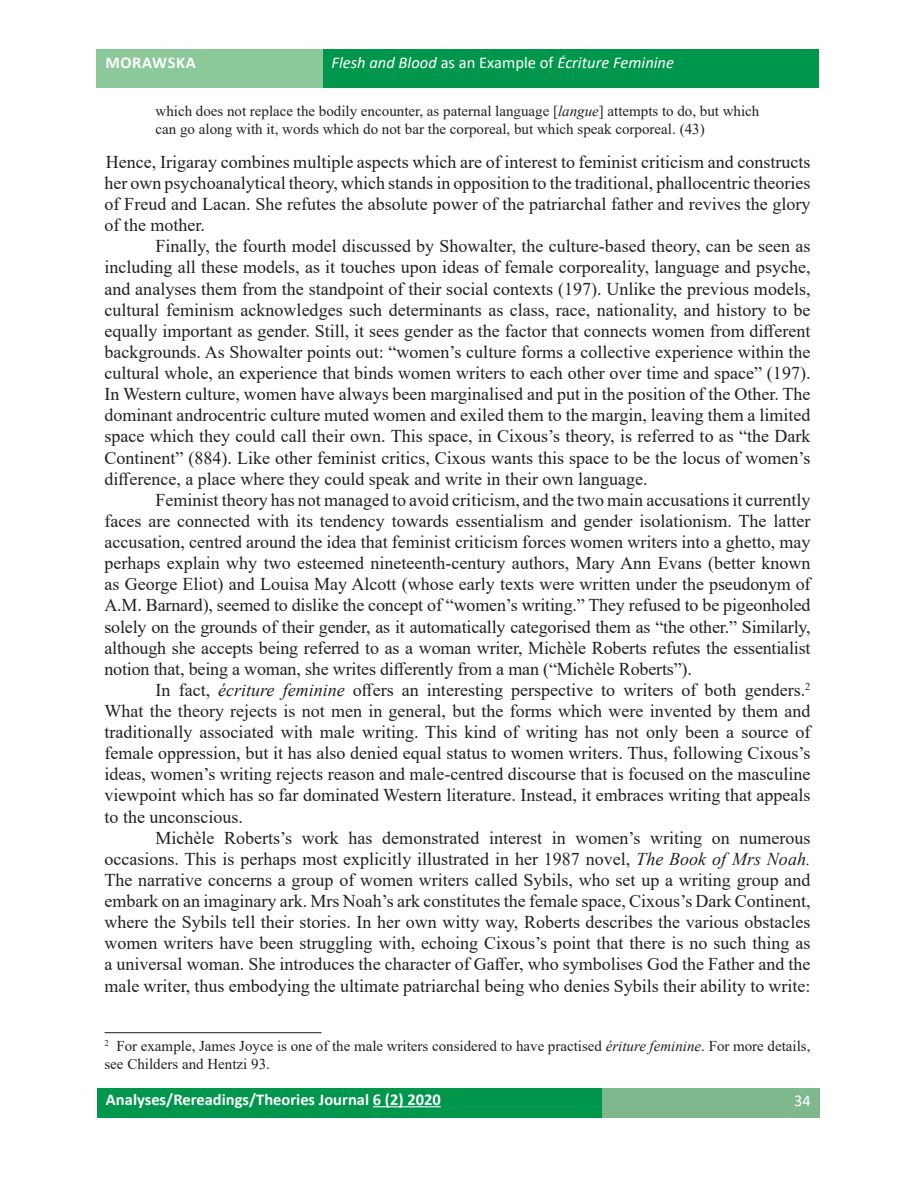
<style>
.page{position:relative;width:915px;height:1187px;background:#fff}
.page>*{position:absolute;margin:0;border:0;box-sizing:border-box;transform-origin:0 0}
.t1{font:18px/21.1px "Times New Roman";color:#231f20;text-align:justify}
.t2{font:700 16.5px "Calibri";color:#fff}
.t3{font:italic 16.5px "Calibri";color:#fff}
.t4{font:700 16.5px "Calibri";letter-spacing:.04em;color:#fff}
.t5{font:16.5px "Calibri";color:#fff}
.t6{font:15px/18px "Times New Roman";color:#231f20}
.s1{font-style:normal}
.s2{font-style:italic}
</style>
<div class="page">
<div style="left:97px;top:49px;width:226px;height:38px;background:#8cc99a"></div>
<div style="left:323px;top:49px;width:495px;height:38px;background:#00974d"></div>
<div style="left:602px;top:1088px;width:217px;height:30px;background:#7fb88d"></div>
<div style="left:97px;top:1088px;width:505px;height:30px;background:#00974d"></div>
<hr style="left:373px;top:1106px;width:67px;height:1px;background:#fff">
<hr style="left:104px;top:1032px;width:217px;height:1px;background:#231f20">
<p class="t4" style="left:105px;top:51px;width:92px">MORAWSKA</p>
<p class="t3" style="left:331px;top:51px;width:344px">Flesh and Blood <span class="s1">as an Example of</span> Écriture Feminine</p>
<p class="t6" style="left:155px;top:101px;width:605px">which does not replace the bodily encounter, as paternal language [<span class="s2">langue</span>] attempts to do, but which can go along with it, words which do not bar the corporeal, but which speak corporeal. (43)</p>
<p class="t1" style="left:104px;top:151px;width:707px">Hence, Irigaray combines multiple aspects which are of interest to feminist criticism and constructs her own psychoanalytical theory, which stands in opposition to the traditional, phallocentric theories of Freud and Lacan. She refutes the absolute power of the patriarchal father and revives the glory of the mother.</p>
<p class="t1" style="left:104px;top:235px;width:707px;text-indent:51px">Finally, the fourth model discussed by Showalter, the culture-based theory, can be seen as including all these models, as it touches upon ideas of female corporeality, language and psyche, and analyses them from the standpoint of their social contexts (197). Unlike the previous models, cultural feminism acknowledges such determinants as class, race, nationality, and history to be equally important as gender. Still, it sees gender as the factor that connects women from different backgrounds. As Showalter points out: “women’s culture forms a collective experience within the cultural whole, an experience that binds women writers to each other over time and space” (197).<br>In Western culture, women have always been marginalised and put in the position of the Other. The dominant androcentric culture muted women and exiled them to the margin, leaving them a limited space which they could call their own. This space, in Cixous’s theory, is referred to as “the Dark Continent” (884). Like other feminist critics, Cixous wants this space to be the locus of women’s difference, a place where they could speak and write in their own language.</p>
<p class="t1" style="left:104px;top:488px;width:707px;text-indent:51px">Feminist theory has not managed to avoid criticism, and the two main accusations it currently faces are connected with its tendency towards essentialism and gender isolationism. The latter accusation, centred around the idea that feminist criticism forces women writers into a ghetto, may perhaps explain why two esteemed nineteenth-century authors, Mary Ann Evans (better known as George Eliot) and Louisa May Alcott (whose early texts were written under the pseudonym of A.M. Barnard), seemed to dislike the concept of “women’s writing.” They refused to be pigeonholed solely on the grounds of their gender, as it automatically categorised them as “the other.” Similarly, although she accepts being referred to as a woman writer, Michèle Roberts refutes the essentialist notion that, being a woman, she writes differently from a man (“Michèle Roberts”).</p>
<p class="t1" style="left:104px;top:678px;width:707px;text-indent:51px">In fact, <span class="s2">écriture feminine</span> offers an interesting perspective to writers of both genders.<sup>2<br></sup>What the theory rejects is not men in general, but the forms which were invented by them and traditionally associated with male writing. This kind of writing has not only been a source of female oppression, but it has also denied equal status to women writers. Thus, following Cixous’s ideas, women’s writing rejects reason and male-centred discourse that is focused on the masculine viewpoint which has so far dominated Western literature. Instead, it embraces writing that appeals to the unconscious.</p>
<p class="t1" style="left:104px;top:826px;width:707px;text-indent:51px">Michèle Roberts’s work has demonstrated interest in women’s writing on numerous occasions. This is perhaps most explicitly illustrated in her 1987 novel, <span class="s2">The Book of Mrs Noah.<br></span>The narrative concerns a group of women writers called Sybils, who set up a writing group and embark on an imaginary ark. Mrs Noah’s ark constitutes the female space, Cixous’s Dark Continent, where the Sybils tell their stories. In her own witty way, Roberts describes the various obstacles women writers have been struggling with, echoing Cixous’s point that there is no such thing as a universal woman. She introduces the character of Gaffer, who symbolises God the Father and the male writer, thus embodying the ultimate patriarchal being who denies Sybils their ability to write:</p>
<p class="t6" style="left:104px;top:1036px;width:707px"><sup>2</sup> For example, James Joyce is one of the male writers considered to have practised <span class="s2">ériture feminine</span>. For more details, see Childers and Hentzi 93.</p>
<p class="t2" style="left:106px;top:1087px;width:336px">Analyses/Rereadings/Theories Journal 6 (2) 2020</p>
<p class="t5" style="left:793px;top:1088px;width:18px">34</p>
</div>
